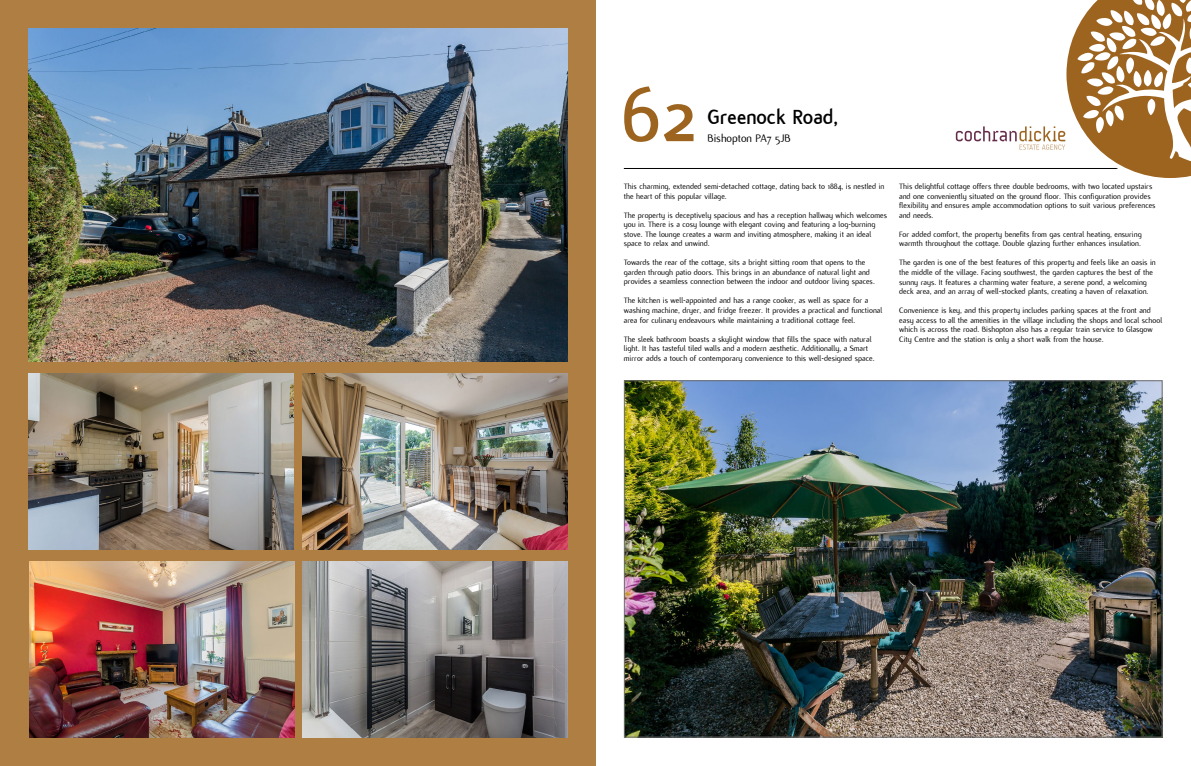
<style>
.page{position:relative;width:1191px;height:766px;background:#fff}
.page>*{position:absolute;margin:0;border:0;box-sizing:border-box;transform-origin:0 0}
.t1{font:700 80px "Flux";color:#9d6420}
.t2{font:700 22px "Flux";color:#000}
.t3{font:12px "Flux";color:#000}
.t4{font:8.5px/9.5px "Flux";color:#000}
</style>
<div class="page">
<div style="left:0;top:0;width:595px;height:765px;background:#af7e43"></div>
<img style="left:28px;top:28px;width:539px;height:333px">
<img style="left:28px;top:373px;width:265px;height:176px">
<img style="left:302px;top:373px;width:265px;height:176px">
<img style="left:29px;top:561px;width:265px;height:176px">
<img style="left:303px;top:561px;width:265px;height:176px">
<img style="left:626px;top:382px;width:534px;height:353px">
<hr style="left:624px;top:168px;width:538px;height:1px;background:#000">
<svg style="left:955px;top:0;width:236px;height:178px"></svg>
<h1 class="t1" style="left:621px;top:71px;width:77px">62</h1>
<h2 class="t2" style="left:707px;top:104px;width:132px">Greenock Road,</h2>
<h3 class="t3" style="left:707px;top:131px;width:85px">Bishopton PA7 5JB</h3>
<p class="t4" style="left:624px;top:182px;width:262px">This charming, extended semi-detached cottage, dating back to 1884, is nestled in the heart of this popular village.</p>
<p class="t4" style="left:624px;top:210px;width:265px">The property is deceptively spacious and has a reception hallway which welcomes you in. There is a cosy lounge with elegant coving and featuring a log-burning stove. The lounge creates a warm and inviting atmosphere, making it an ideal space to relax and unwind.</p>
<p class="t4" style="left:624px;top:258px;width:252px">Towards the rear of the cottage, sits a bright sitting room that opens to the garden through patio doors. This brings in an abundance of natural light and provides a seamless connection between the indoor and outdoor living spaces.</p>
<p class="t4" style="left:624px;top:296px;width:260px">The kitchen is well-appointed and has a range cooker, as well as space for a washing machine, dryer, and fridge freezer. It provides a practical and functional area for culinary endeavours while maintaining a traditional cottage feel.</p>
<p class="t4" style="left:624px;top:334px;width:252px">The sleek bathroom boasts a skylight window that fills the space with natural light. It has tasteful tiled walls and a modern aesthetic. Additionally, a Smart mirror adds a touch of contemporary convenience to this well-designed space.</p>
<p class="t4" style="left:899px;top:182px;width:258px">This delightful cottage offers three double bedrooms, with two located upstairs and one conveniently situated on the ground floor. This configuration provides flexibility and ensures ample accommodation options to suit various preferences and needs.</p>
<p class="t4" style="left:899px;top:229px;width:244px">For added comfort, the property benefits from gas central heating, ensuring warmth throughout the cottage. Double glazing further enhances insulation.</p>
<p class="t4" style="left:899px;top:258px;width:258px">The garden is one of the best features of this property and feels like an oasis in the middle of the village. Facing southwest, the garden captures the best of the sunny rays. It features a charming water feature, a serene pond, a welcoming deck area, and an array of well-stocked plants, creating a haven of relaxation.</p>
<p class="t4" style="left:899px;top:305px;width:264px">Convenience is key, and this property includes parking spaces at the front and easy access to all the amenities in the village including the shops and local school which is across the road. Bishopton also has a regular train service to Glasgow City Centre and the station is only a short walk from the house.</p>
</div>
